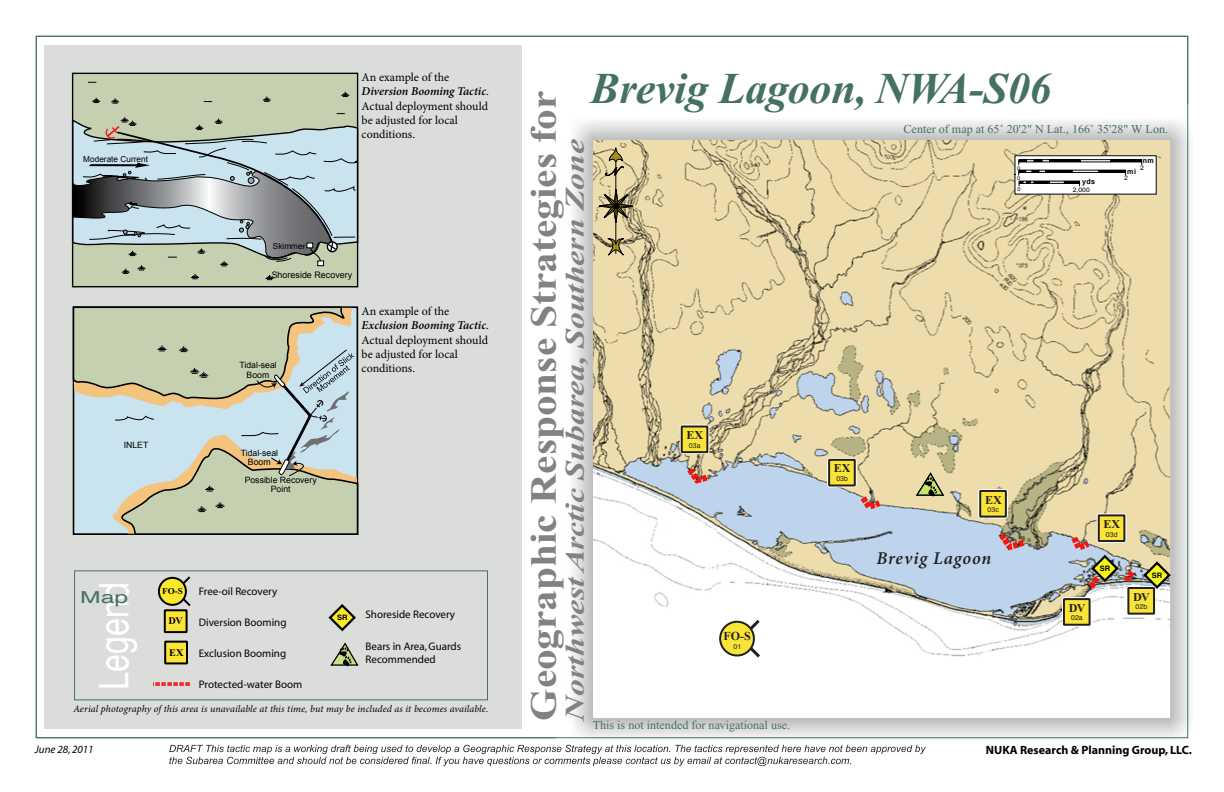
<style>
.page{position:relative;width:1224px;height:792px;background:#fff}
.page>*{position:absolute;margin:0;border:0;box-sizing:border-box;transform-origin:0 0}
.t1{font:italic 700 44px "Times New Roman";letter-spacing:-.005em;color:#457161}
.t2{font:40.7px "Helvetica";color:#fff;scale:.79 1}
.t3{font:700 37px "Times New Roman";color:#808285;scale:1.12 1}
.t4{font:italic 700 27px "Times New Roman";color:#808285;scale:1.25 1}
.t5{font:italic 600 18px "Minion Pro";letter-spacing:.045em;color:#231f20}
.t6{font:16.5px "Helvetica";color:#457161;scale:1.5 1}
.t7{font:12.1px "Times New Roman";color:#457161}
.t8{font:12px/14.4px "Minion Pro";letter-spacing:-.005em;color:#000}
.t9{font:700 12px "Myriad";color:#000}
.t10{font:700 12px "Times New Roman";color:#231f20}
.t11{font:700 12px "Times New Roman";color:#231f20}
.t12{font:11px/13.2px "Myriad";color:#000}
.t13{font:italic 11px "Myriad";color:#000}
.t14{font:700 10.2px "Times New Roman";color:#000}
.t15{font:italic 10px "Minion Pro";letter-spacing:.005em;color:#000}
.t16{font:700 9px "Times New Roman";color:#000}
.t17{font:8.9px "Arial";color:#000}
.t18{font:8.7px/9.5px "Arial";color:#000;text-align:center}
.t19{font:8.3px "Arial";color:#000}
.t20{font:700 7.5px "Helvetica";color:#000}
.t21{font:700 7.2px "Arial";letter-spacing:.07em;color:#000}
.t22{font:7px "Helvetica";color:#231f20}
.t23{font:6.2px "Arial";color:#000;scale:1.11 1}
.t24{font:5.2px "Arial";color:#000;scale:1.11 1}
.s1{font-weight:600;font-style:italic}
</style>
<div class="page">
<img style="left:556px;top:105px;width:634px;height:640px">
<div style="left:45px;top:45px;width:477px;height:684px;background:#daddda"></div>
<svg style="left:169px;top:745px;width:757px;height:21px"></svg>
<img style="left:593px;top:141px;width:576px;height:576px">
<svg style="left:1014px;top:155px;width:143px;height:40px"></svg>
<div style="left:718px;top:620px;width:38px;height:38px;border:4px solid #fff;border-radius:50%"></div>
<svg style="left:719px;top:615px;width:46px;height:47px"></svg>
<div style="left:720px;top:622px;width:34px;height:34px;background:#f9e437;border-radius:50%"></div>
<div style="left:719px;top:621px;width:36px;height:36px;border:2px solid #231f20;border-radius:50%"></div>
<div style="left:680px;top:425px;width:29px;height:29px;border:4px solid #fff"></div>
<div style="left:682px;top:427px;width:25px;height:25px;background:#f9e437"></div>
<div style="left:681px;top:426px;width:27px;height:27px;border:2px solid #231f20"></div>
<div style="left:827px;top:458px;width:30px;height:29px;border:4px solid #fff"></div>
<div style="left:828px;top:459px;width:28px;height:27px;border:2px solid #231f20"></div>
<div style="left:978px;top:489px;width:30px;height:30px;border:4px solid #fff"></div>
<div style="left:980px;top:491px;width:26px;height:26px;background:#f9e437"></div>
<div style="left:979px;top:490px;width:28px;height:28px;border:2px solid #231f20"></div>
<div style="left:1097px;top:513px;width:29px;height:30px;border:4px solid #fff"></div>
<div style="left:1062px;top:597px;width:30px;height:30px;border:4px solid #fff"></div>
<div style="left:1063px;top:598px;width:28px;height:28px;border:2px solid #231f20"></div>
<svg style="left:915px;top:474px;width:30px;height:23px"></svg>
<svg style="left:681px;top:461px;width:35px;height:26px"></svg>
<svg style="left:830px;top:459px;width:57px;height:55px;background:#d1c79b"></svg>
<svg style="left:993px;top:527px;width:39px;height:27px"></svg>
<svg style="left:1065px;top:515px;width:107px;height:111px"></svg>
<hr style="left:616px;top:161px;width:1px;height:93px;background:#000">
<svg style="left:595px;top:185px;width:42px;height:42px;background:#aca079"></svg>
<svg style="left:608px;top:238px;width:16px;height:18px"></svg>
<svg style="left:605px;top:148px;width:19px;height:28px"></svg>
<svg style="left:176px;top:576px;width:15px;height:30px"></svg>
<div style="left:159px;top:578px;width:27px;height:27px;background:#fde92b;border-radius:50%"></div>
<div style="left:158px;top:577px;width:29px;height:29px;border:2px solid #000;border-radius:50%"></div>
<div style="left:74px;top:571px;width:414px;height:129px;border:1px solid #457161"></div>
<svg style="left:155px;top:682px;width:35px;height:4px"></svg>
<svg style="left:330px;top:644px;width:29px;height:22px"></svg>
<svg style="left:72px;top:306px;width:287px;height:229px;background:#c2cebe"></svg>
<div style="left:73px;top:307px;width:285px;height:228px;border:1px solid #000"></div>
<div style="left:165px;top:642px;width:22px;height:21px;background:#fae537"></div>
<div style="left:164px;top:641px;width:24px;height:23px;border:2px solid #000"></div>
<div style="left:73px;top:73px;width:285px;height:214px;background:#c5d0b1"></div>
<svg style="left:111px;top:99px;width:8px;height:5px"></svg>
<svg style="left:93px;top:98px;width:7px;height:5px"></svg>
<svg style="left:342px;top:92px;width:7px;height:5px"></svg>
<svg style="left:263px;top:97px;width:7px;height:5px"></svg>
<div style="left:72px;top:73px;width:286px;height:214px;border:1px solid #000"></div>
<svg style="left:72px;top:113px;width:286px;height:167px"></svg>
<div style="left:165px;top:610px;width:22px;height:22px;background:#fae537"></div>
<div style="left:164px;top:609px;width:24px;height:24px;border:2px solid #000"></div>
<svg style="left:328px;top:604px;width:28px;height:27px"></svg>
<p class="t19" style="left:83px;top:153px;width:66px">Moderate Current</p>
<p class="t18" style="left:124px;top:440px;width:26px">INLET</p>
<p class="t8" style="left:362px;top:70px;width:129px">An example of the<br><span class="s1">Diversion Booming Tactic</span>.<br>Actual deployment should be adjusted for local conditions.</p>
<p class="t19" style="left:273px;top:241px;width:34px">Skimmer</p>
<p class="t17" style="left:272px;top:269px;width:82px">Shoreside Recovery</p>
<p class="t18" style="left:239px;top:361px;width:39px">Tidal-seal<br>Boom</p>
<p class="t8" style="left:362px;top:304px;width:129px">An example of the<br><span class="s1">Exclusion Booming Tactic</span>.<br>Actual deployment should be adjusted for local conditions.</p>
<p class="t18" style="left:241px;top:448px;width:39px">Tidal-seal<br>Boom</p>
<p class="t18" style="left:245px;top:475px;width:74px">Possible Recovery<br>Point</p>
<h2 class="t2" style="left:83px;top:690px;width:138px;rotate:-90deg">Legend</h2>
<h3 class="t6" style="left:80px;top:585px;width:34px">Map</h3>
<p class="t16" style="left:162px;top:586px;width:22px">FO-S</p>
<p class="t12" style="left:199px;top:585px;width:80px">Free-oil Recovery</p>
<p class="t12" style="left:199px;top:616px;width:89px">Diversion Booming</p>
<p class="t12" style="left:199px;top:647px;width:89px">Exclusion Booming</p>
<p class="t14" style="left:169px;top:615px;width:16px">DV</p>
<p class="t20" style="left:337px;top:612px;width:12px">SR</p>
<p class="t14" style="left:169px;top:647px;width:16px">EX</p>
<p class="t12" style="left:199px;top:679px;width:105px">Protected-water Boom</p>
<p class="t12" style="left:366px;top:609px;width:91px">Shoreside Recovery</p>
<p class="t12" style="left:366px;top:640px;width:97px">Bears in Area, Guards<br>Recommended</p>
<p class="t15" style="left:73px;top:702px;width:416px">Aerial photography of this area is unavailable at this time, but may be included as it becomes available.</p>
<h1 class="t1" style="left:590px;top:65px;width:463px">Brevig Lagoon, NWA-S06</h1>
<p class="t7" style="left:904px;top:123px;width:266px">Center of map at 65˚ 20'2" N Lat., 166˚ 35'28" W Lon.</p>
<h3 class="t3" style="left:523px;top:720px;width:564px;rotate:-90deg">Geographic Response Strategies for</h3>
<h3 class="t4" style="left:560px;top:720px;width:467px;rotate:-90deg">Northwest Arctic Subarea, Southern Zone</h3>
<p class="t21" style="left:1143px;top:156px;width:13px">nm</p>
<p class="t24" style="left:1017px;top:164px;width:4px">0</p>
<p class="t23" style="left:1140px;top:164px;width:5px">2</p>
<p class="t21" style="left:1127px;top:167px;width:10px">mi</p>
<p class="t24" style="left:1017px;top:175px;width:4px">0</p>
<p class="t23" style="left:1124px;top:174px;width:5px">2</p>
<p class="t21" style="left:1082px;top:177px;width:15px">yds</p>
<p class="t23" style="left:1073px;top:186px;width:17px">2,000</p>
<p class="t24" style="left:1018px;top:186px;width:4px">0</p>
<p class="t10" style="left:687px;top:428px;width:18px">EX</p>
<p class="t22" style="left:689px;top:440px;width:13px">03a</p>
<p class="t22" style="left:691px;top:440px;width:9px">02</p>
<p class="t10" style="left:834px;top:462px;width:18px">EX</p>
<p class="t22" style="left:836px;top:473px;width:13px">03b</p>
<p class="t22" style="left:838px;top:473px;width:9px">02</p>
<p class="t10" style="left:985px;top:493px;width:18px">EX</p>
<p class="t22" style="left:988px;top:504px;width:13px">03c</p>
<p class="t22" style="left:989px;top:504px;width:9px">02</p>
<p class="t10" style="left:1104px;top:517px;width:18px">EX</p>
<p class="t22" style="left:1106px;top:529px;width:13px">03d</p>
<p class="t22" style="left:1108px;top:529px;width:9px">02</p>
<h3 class="t5" style="left:876px;top:545px;width:116px">Brevig Lagoon</h3>
<p class="t20" style="left:1100px;top:563px;width:12px">SR</p>
<p class="t20" style="left:1152px;top:569px;width:12px">SR</p>
<p class="t10" style="left:1133px;top:590px;width:18px">EX</p>
<p class="t22" style="left:1136px;top:601px;width:13px">02b</p>
<p class="t10" style="left:1133px;top:590px;width:18px">DV</p>
<p class="t10" style="left:1069px;top:601px;width:18px">EX</p>
<p class="t22" style="left:1071px;top:613px;width:13px">02a</p>
<p class="t10" style="left:1069px;top:601px;width:18px">DV</p>
<p class="t22" style="left:1138px;top:601px;width:9px">02</p>
<p class="t22" style="left:1073px;top:613px;width:9px">02</p>
<p class="t11" style="left:723px;top:628px;width:29px">FO-S</p>
<p class="t22" style="left:734px;top:641px;width:9px">01</p>
<p class="t7" style="left:593px;top:719px;width:199px">This is not intended for navigational use.</p>
<p class="t13" style="left:35px;top:744px;width:60px">June 28, 2011</p>
<p class="t9" style="left:986px;top:744px;width:208px">NUKA Research &amp; Planning Group, LLC.</p>
</div>
